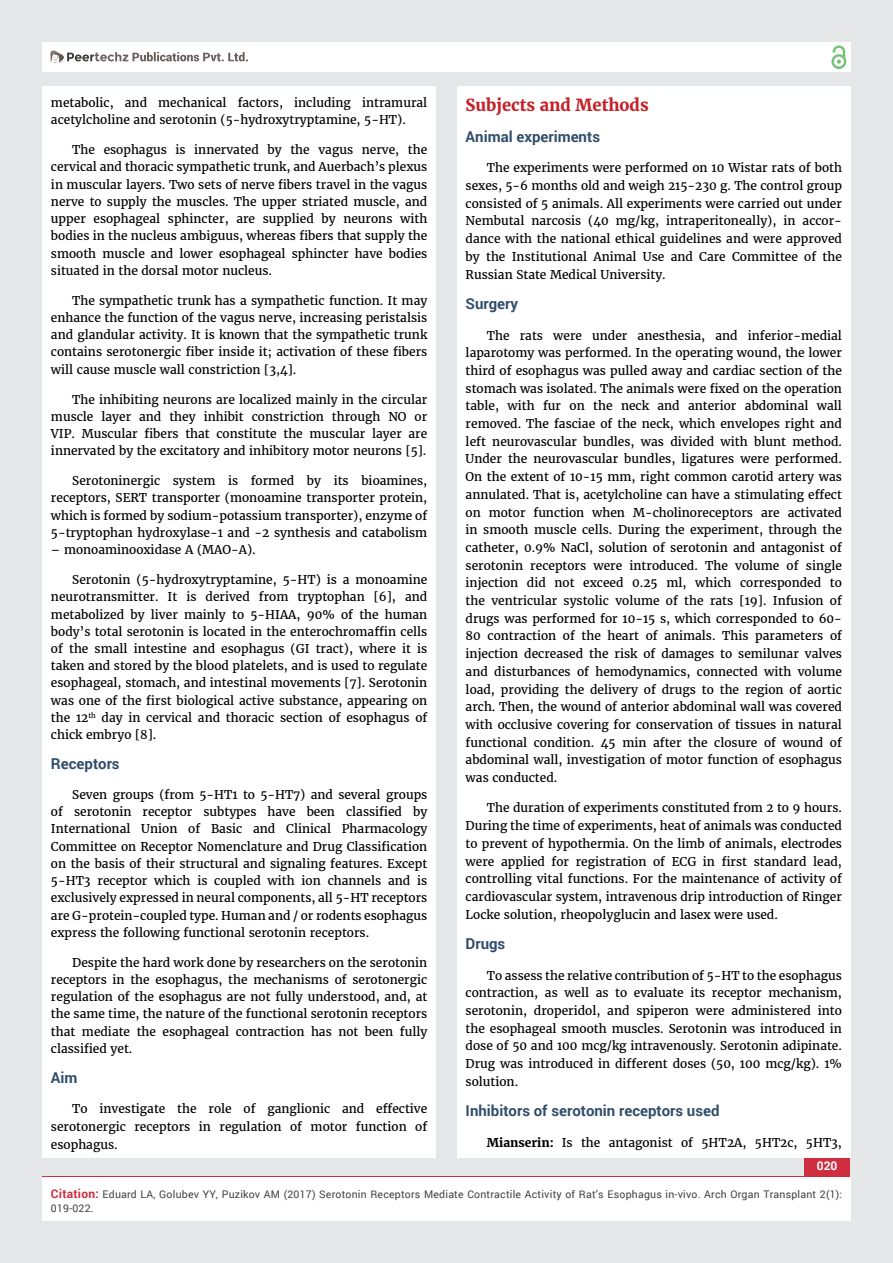
<style>
.page{position:relative;width:893px;height:1263px;background:#e6e7e8}
.page>*{position:absolute;margin:0;border:0;box-sizing:border-box;transform-origin:0 0}
.t1{font:700 16.5px "Merriweather";color:#c32127}
.t2{font:700 15px "Roboto";color:#314e6b}
.t3{font:12px/17.7px "Merriweather";color:#000;text-align:justify}
.t4{font:700 12px "Roboto";color:#fff}
.t5{font:10.5px/13.5px "Roboto";letter-spacing:.02em;color:#414042}
.s1{font-weight:700}
.s2{font-weight:700;font-size:12px;color:#cf2e41}
</style>
<div class="page">
<div style="left:42px;top:43px;width:808px;height:29px;background:#fff"></div>
<div style="left:831px;top:54px;width:15px;height:15px;border:2px solid #74c273;border-radius:50%"></div>
<svg style="left:831px;top:45px;width:15px;height:19px"></svg>
<div style="left:804px;top:1157px;width:46px;height:43px;background:#cf2e41"></div>
<svg style="left:49px;top:50px;width:199px;height:14px"></svg>
<div style="left:42px;top:1177px;width:809px;height:43px;background:#fff"></div>
<div style="left:42px;top:87px;width:394px;height:1071px;background:#fff"></div>
<div style="left:457px;top:87px;width:393px;height:1071px;background:#fff"></div>
<p class="t3" style="left:51px;top:94px;width:378px;line-height:17.2px">metabolic, and mechanical factors, including intramural acetylcholine and serotonin (5-hydroxytryptamine, 5-HT).</p>
<p class="t3" style="left:51px;top:141px;width:378px;line-height:17.2px;text-indent:21px">The esophagus is innervated by the vagus nerve, the cervical and thoracic sympathetic trunk, and Auerbach’s plexus in muscular layers. Two sets of nerve fibers travel in the vagus nerve to supply the muscles. The upper striated muscle, and upper esophageal sphincter, are supplied by neurons with bodies in the nucleus ambiguus, whereas fibers that supply the smooth muscle and lower esophageal sphincter have bodies situated in the dorsal motor nucleus.</p>
<p class="t3" style="left:51px;top:292px;width:378px;line-height:17.2px;text-indent:21px">The sympathetic trunk has a sympathetic function. It may enhance the function of the vagus nerve, increasing peristalsis and glandular activity. It is known that the sympathetic trunk contains serotonergic fiber inside it; activation of these fibers will cause muscle wall constriction [3,4].</p>
<p class="t3" style="left:51px;top:391px;width:378px;line-height:17.2px;text-indent:21px">The inhibiting neurons are localized mainly in the circular muscle layer and they inhibit constriction through NO or VIP. Muscular fibers that constitute the muscular layer are innervated by the excitatory and inhibitory motor neurons [5].</p>
<p class="t3" style="left:51px;top:472px;width:378px;line-height:17.2px;text-indent:21px">Serotoninergic system is formed by its bioamines, receptors, SERT transporter (monoamine transporter protein, which is formed by sodium-potassium transporter), enzyme of 5-tryptophan hydroxylase-1 and -2 synthesis and catabolism</p>
<p class="t3" style="left:51px;top:541px;width:206px">– monoaminooxidase A (MAO-A).</p>
<p class="t3" style="left:51px;top:571px;width:378px;line-height:17.2px;text-indent:21px">Serotonin (5-hydroxytryptamine, 5-HT) is a monoamine neurotransmitter. It is derived from tryptophan [6], and metabolized by liver mainly to 5-HIAA, 90% of the human body’s total serotonin is located in the enterochromaffin cells of the small intestine and esophagus (GI tract), where it is taken and stored by the blood platelets, and is used to regulate esophageal, stomach, and intestinal movements [7]. Serotonin was one of the first biological active substance, appearing on the 12<sup>th</sup> day in cervical and thoracic section of esophagus of chick embryo [8].</p>
<p class="t2" style="left:51px;top:753px;width:70px">Receptors</p>
<p class="t3" style="left:51px;top:786px;width:378px;line-height:17.2px;text-indent:21px">Seven groups (from 5-HT1 to 5-HT7) and several groups of serotonin receptor subtypes have been classified by International Union of Basic and Clinical Pharmacology Committee on Receptor Nomenclature and Drug Classification on the basis of their structural and signaling features. Except 5-HT3 receptor which is coupled with ion channels and is exclusively expressed in neural components, all 5-HT receptors are G-protein-coupled type. Human and / or rodents esophagus express the following functional serotonin receptors.</p>
<p class="t3" style="left:51px;top:954px;width:378px;line-height:17.2px;text-indent:21px">Despite the hard work done by researchers on the serotonin receptors in the esophagus, the mechanisms of serotonergic regulation of the esophagus are not fully understood, and, at the same time, the nature of the functional serotonin receptors that mediate the esophageal contraction has not been fully classified yet.</p>
<p class="t2" style="left:51px;top:1067px;width:28px">Aim</p>
<p class="t3" style="left:51px;top:1100px;width:378px;text-indent:21px">To investigate the role of ganglionic and effective serotonergic receptors in regulation of motor function of esophagus.</p>
<h1 class="t1" style="left:466px;top:95px;width:185px">Subjects and Methods</h1>
<p class="t2" style="left:466px;top:126px;width:136px">Animal experiments</p>
<p class="t3" style="left:466px;top:159px;width:378px;text-indent:21px">The experiments were performed on 10 Wistar rats of both sexes, 5-6 months old and weigh 215-230 g. The control group consisted of 5 animals. All experiments were carried out under Nembutal narcosis (40 mg/kg, intraperitoneally), in accor&shy;dance with the national ethical guidelines and were approved by the Institutional Animal Use and Care Committee of the Russian State Medical University.</p>
<p class="t2" style="left:466px;top:293px;width:54px">Surgery</p>
<p class="t3" style="left:466px;top:326px;width:378px;text-indent:21px">The rats were under anesthesia, and inferior-medial laparotomy was performed. In the operating wound, the lower third of esophagus was pulled away and cardiac section of the stomach was isolated. The animals were fixed on the operation table, with fur on the neck and anterior abdominal wall removed. The fasciae of the neck, which envelopes right and left neurovascular bundles, was divided with blunt method.<br>Under the neurovascular bundles, ligatures were performed.<br>On the extent of 10-15 mm, right common carotid artery was annulated. That is, acetylcholine can have a stimulating effect on motor function when M-cholinoreceptors are activated in smooth muscle cells. During the experiment, through the catheter, 0.9% NaCl, solution of serotonin and antagonist of serotonin receptors were introduced. The volume of single injection did not exceed 0.25 ml, which corresponded to the ventricular systolic volume of the rats [19]. Infusion of drugs was performed for 10-15 s, which corresponded to 60- 80 contraction of the heart of animals. This parameters of injection decreased the risk of damages to semilunar valves and disturbances of hemodynamics, connected with volume load, providing the delivery of drugs to the region of aortic arch. Then, the wound of anterior abdominal wall was covered with occlusive covering for conservation of tissues in natural functional condition. 45 min after the closure of wound of abdominal wall, investigation of motor function of esophagus was conducted.</p>
<p class="t3" style="left:466px;top:799px;width:378px;text-indent:21px">The duration of experiments constituted from 2 to 9 hours.<br>During the time of experiments, heat of animals was conducted to prevent of hypothermia. On the limb of animals, electrodes were applied for registration of ECG in first standard lead, controlling vital functions. For the maintenance of activity of cardiovascular system, intravenous drip introduction of Ringer Locke solution, rheopolyglucin and lasex were used.</p>
<p class="t2" style="left:466px;top:933px;width:41px">Drugs</p>
<p class="t3" style="left:466px;top:966px;width:378px;text-indent:21px">To assess the relative contribution of 5-HT to the esophagus contraction, as well as to evaluate its receptor mechanism, serotonin, droperidol, and spiperon were administered into the esophageal smooth muscles. Serotonin was introduced in dose of 50 and 100 mcg/kg intravenously. Serotonin adipinate.<br>Drug was introduced in different doses (50, 100 mcg/kg). 1% solution.</p>
<p class="t2" style="left:466px;top:1101px;width:255px">Inhibitors of serotonin receptors used</p>
<p class="t3" style="left:487px;top:1134px;width:357px"><span class="s1">Mianserin:</span> Is the antagonist of 5НТ2А, 5HT2c, 5HT3,</p>
<p class="t4" style="left:817px;top:1157px;width:22px">020</p>
<p class="t5" style="left:51px;top:1188px;width:793px"><span class="s2">Citation:</span> Eduard LA, Golubev YY, Puzikov AM (2017) Serotonin Receptors Mediate Contractile Activity of Rat’s Esophagus in-vivo. Arch Organ Transplant 2(1):<br>019-022.</p>
</div>
